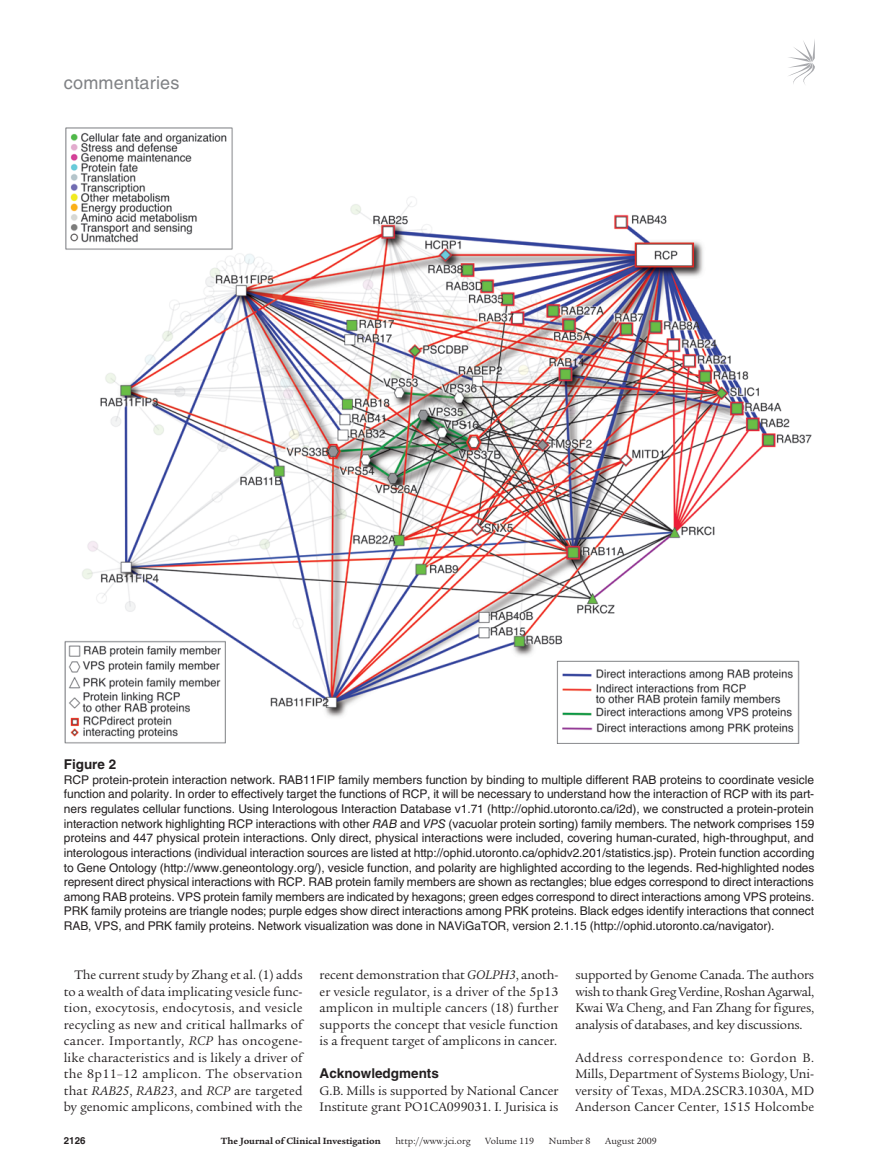
<style>
.page{position:relative;width:878px;height:1174px;background:#fff}
.page>*{position:absolute;margin:0;border:0;box-sizing:border-box;transform-origin:0 0}
.t1{font:18px "Helvetica LT Std";letter-spacing:.01em;color:#808285}
.t2{font:13.5px/16.5px "Legacy Serif Std";color:#231f20;text-align:justify}
.t3{font:700 13.5px "Helvetica LT Std";color:#231f20}
.t4{font:12px/14.7px "Helvetica LT Std";letter-spacing:-.005em;color:#231f20;text-align:justify}
.t5{font:9.75px "Legacy Serif Std";color:#231f20}
.t6{font:700 9.75px "Legacy Serif Std";color:#231f20}
.t7{font:700 9.75px "Helvetica LT Std";color:#231f20}
.s1{font-style:italic}
</style>
<div class="page">
<svg style="left:788px;top:41px;width:26px;height:43px"></svg>
<img style="left:64px;top:127px;width:748px;height:616px">
<h1 class="t1" style="left:64px;top:72px;width:117px">commentaries</h1>
<p class="t3" style="left:64px;top:756px;width:54px">Figure 2</p>
<p class="t4" style="left:64px;top:772px;width:752px">RCP protein-protein interaction network. RAB11FIP family members function by binding to multiple different RAB proteins to coordinate vesicle function and polarity. In order to effectively target the functions of RCP, it will be necessary to understand how the interaction of RCP with its part&shy;ners regulates cellular functions. Using Interologous Interaction Database v1.71 (http://ophid.utoronto.ca/i2d), we constructed a protein-protein interaction network highlighting RCP interactions with other <span class="s1">RAB</span> and <span class="s1">VPS</span> (vacuolar protein sorting) family members. The network comprises 159 proteins and 447 physical protein interactions. Only direct, physical interactions were included, covering human-curated, high-throughput, and interologous interactions (individual interaction sources are listed at http://ophid.utoronto.ca/ophidv2.201/statistics.jsp). Protein function according to Gene Ontology (http://www.geneontology.org/), vesicle function, and polarity are highlighted according to the legends. Red-highlighted nodes represent direct physical interactions with RCP. RAB protein family members are shown as rectangles; blue edges correspond to direct interactions among RAB proteins. VPS protein family members are indicated by hexagons; green edges correspond to direct interactions among VPS proteins.<br>PRK family proteins are triangle nodes; purple edges show direct interactions among PRK proteins. Black edges identify interactions that connect RAB, VPS, and PRK family proteins. Network visualization was done in NAViGaTOR, version 2.1.15 (http://ophid.utoronto.ca/navigator).</p>
<p class="t2" style="left:64px;top:966px;width:240px;text-indent:11px">The current study by Zhang et al. (1) adds to a wealth of data implicating vesicle func&shy;tion, exocytosis, endocytosis, and vesicle recycling as new and critical hallmarks of cancer. Importantly, <span class="s1">RCP</span> has oncogene&shy;like characteristics and is likely a driver of the 8p11–12 amplicon. The observation that <span class="s1">RAB25</span>, <span class="s1">RAB23</span>, and <span class="s1">RCP</span> are targeted by genomic amplicons, combined with the</p>
<p class="t2" style="left:319px;top:966px;width:240px">recent demonstration that <span class="s1">GOLPH3</span>, anoth&shy;er vesicle regulator, is a driver of the 5p13 amplicon in multiple cancers (18) further supports the concept that vesicle function is a frequent target of amplicons in cancer.</p>
<p class="t3" style="left:319px;top:1065px;width:121px">Acknowledgments</p>
<p class="t2" style="left:319px;top:1082px;width:240px">G.B. Mills is supported by National Cancer<br>Institute grant PO1CA099031. I. Jurisica is</p>
<p class="t2" style="left:575px;top:966px;width:240px">supported by Genome Canada. The authors wish to thank Greg Verdine, Roshan Agarwal, Kwai Wa Cheng, and Fan Zhang for figures, analysis of databases, and key discussions.</p>
<p class="t2" style="left:575px;top:1049px;width:240px">Address correspondence to: Gordon B.<br>Mills, Department of Systems Biology, Uni&shy;versity of Texas, MDA.2SCR3.1030A, MD Anderson Cancer Center, 1515 Holcombe</p>
<p class="t7" style="left:64px;top:1134px;width:23px">2126</p>
<p class="t6" style="left:221px;top:1135px;width:161px">The Journal of Clinical Investigation</p>
<p class="t5" style="left:395px;top:1135px;width:77px">http://www.jci.org</p>
<p class="t5" style="left:485px;top:1135px;width:50px">Volume 119</p>
<p class="t5" style="left:549px;top:1135px;width:43px">Number 8</p>
<p class="t5" style="left:605px;top:1135px;width:53px">August 2009</p>
</div>
